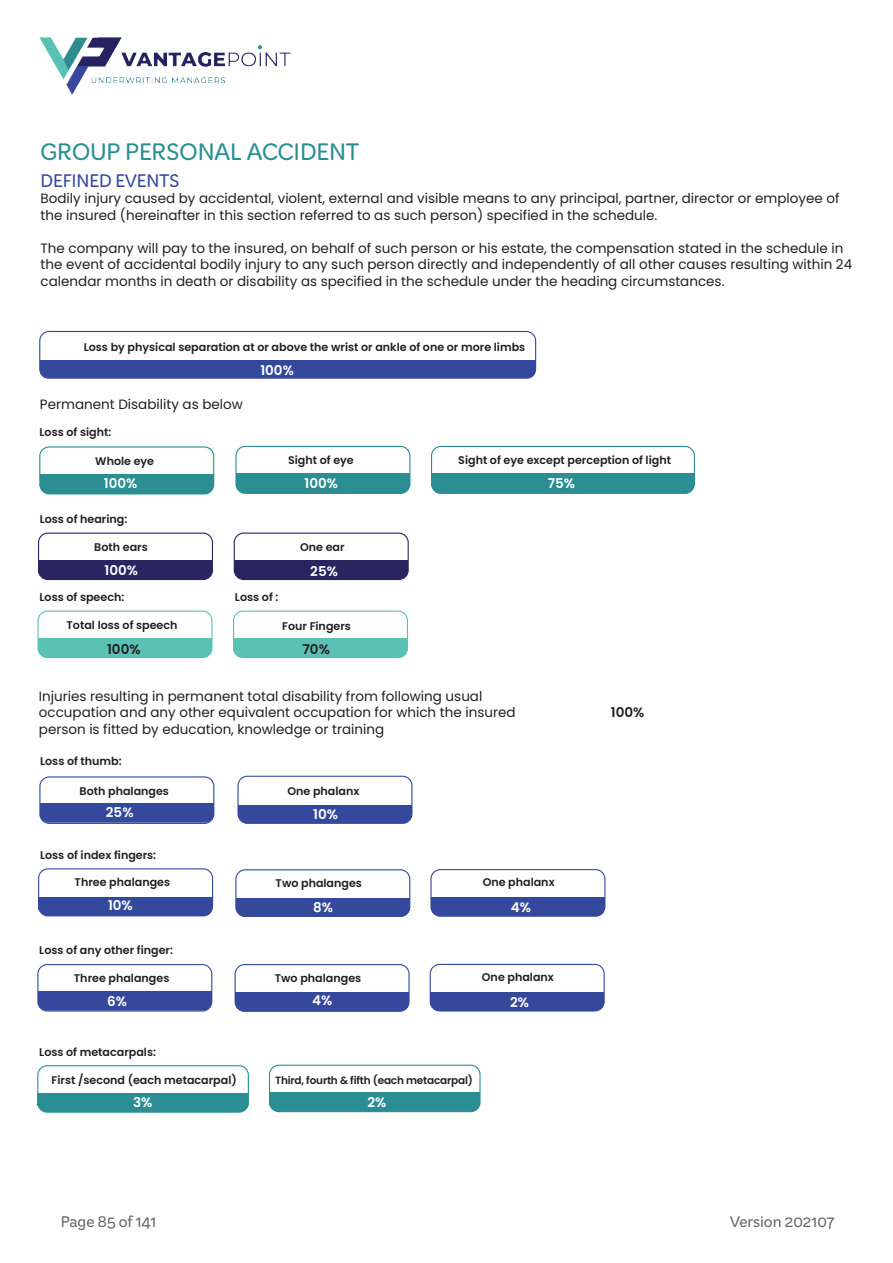
<style>
.page{position:relative;width:893px;height:1263px;background:#fff}
.page>*{position:absolute;margin:0;border:0;box-sizing:border-box;transform-origin:0 0}
.t1{font:22.5px "Kit Rounded VF";color:#2b8e92}
.t2{font:17.25px "Kit Rounded VF";letter-spacing:-.01em;color:#35499c}
.t3{font:14.55px "Kit Rounded VF";letter-spacing:-.015em;color:#676666}
.t4{font:13.5px/16.5px "Poppins";color:#231f20}
.t5{font:600 13.5px "Poppins";color:#fff}
.t6{font:600 13.5px "Poppins";color:#231f20}
.t7{font:600 11.1px "Poppins";color:#231f20}
.t8{font:600 10.5px "Poppins";letter-spacing:-.02em;color:#231f20}
</style>
<div class="page">
<img style="left:40px;top:37px;width:254px;height:59px">
<div style="left:38px;top:640px;width:174px;height:17px;background:#5ac1b4;border-radius:9px"></div>
<div style="left:38px;top:639px;width:174px;height:12px;background:#5ac1b4"></div>
<div style="left:37px;top:1065px;width:212px;height:48px;border:1px solid #2b8e92;border-radius:9px"></div>
<div style="left:38px;top:532px;width:175px;height:48px;border:1px solid #282560;border-radius:9px"></div>
<div style="left:38px;top:611px;width:175px;height:47px;border:1px solid #5ac1b4;border-radius:9px"></div>
<div style="left:38px;top:1094px;width:210px;height:18px;background:#2b8e92;border-radius:9px"></div>
<div style="left:38px;top:1093px;width:210px;height:12px;background:#2b8e92"></div>
<div style="left:39px;top:562px;width:173px;height:17px;background:#282560;border-radius:9px"></div>
<div style="left:39px;top:561px;width:173px;height:12px;background:#282560"></div>
<div style="left:235px;top:994px;width:174px;height:18px;background:#35499c;border-radius:9px"></div>
<div style="left:235px;top:993px;width:174px;height:12px;background:#35499c"></div>
<div style="left:235px;top:964px;width:175px;height:47px;border:1px solid #35499c;border-radius:9px"></div>
<div style="left:38px;top:993px;width:174px;height:18px;background:#35499c;border-radius:9px"></div>
<div style="left:38px;top:992px;width:173px;height:12px;background:#35499c"></div>
<div style="left:37px;top:964px;width:175px;height:47px;border:1px solid #35499c;border-radius:9px"></div>
<div style="left:430px;top:993px;width:174px;height:18px;background:#35499c;border-radius:9px"></div>
<div style="left:430px;top:992px;width:174px;height:12px;background:#35499c"></div>
<div style="left:430px;top:964px;width:175px;height:47px;border:1px solid #35499c;border-radius:9px"></div>
<div style="left:234px;top:532px;width:175px;height:48px;border:1px solid #282560;border-radius:9px"></div>
<div style="left:234px;top:561px;width:174px;height:18px;background:#282560;border-radius:9px"></div>
<div style="left:234px;top:560px;width:174px;height:12px;background:#282560"></div>
<div style="left:39px;top:446px;width:175px;height:48px;border:1px solid #2b8e92;border-radius:9px"></div>
<svg style="left:40px;top:477px;width:174px;height:17px"></svg>
<div style="left:40px;top:475px;width:174px;height:18px;background:#2b8e92;border-radius:9px"></div>
<div style="left:40px;top:474px;width:173px;height:12px;background:#2b8e92"></div>
<div style="left:40px;top:805px;width:174px;height:18px;background:#35499c;border-radius:9px"></div>
<div style="left:40px;top:804px;width:174px;height:12px;background:#35499c"></div>
<div style="left:39px;top:776px;width:175px;height:48px;border:1px solid #35499c;border-radius:9px"></div>
<div style="left:238px;top:806px;width:174px;height:18px;background:#35499c;border-radius:9px"></div>
<div style="left:238px;top:805px;width:174px;height:12px;background:#35499c"></div>
<div style="left:237px;top:776px;width:175px;height:47px;border:1px solid #35499c;border-radius:9px"></div>
<div style="left:39px;top:898px;width:174px;height:18px;background:#35499c;border-radius:9px"></div>
<div style="left:39px;top:898px;width:173px;height:12px;background:#35499c"></div>
<div style="left:38px;top:868px;width:175px;height:48px;border:1px solid #35499c;border-radius:9px"></div>
<div style="left:236px;top:899px;width:174px;height:18px;background:#35499c;border-radius:9px"></div>
<div style="left:236px;top:898px;width:173px;height:12px;background:#35499c"></div>
<div style="left:235px;top:869px;width:175px;height:48px;border:1px solid #35499c;border-radius:9px"></div>
<div style="left:431px;top:898px;width:174px;height:18px;background:#35499c;border-radius:9px"></div>
<div style="left:431px;top:898px;width:174px;height:12px;background:#35499c"></div>
<div style="left:430px;top:869px;width:175px;height:47px;border:1px solid #35499c;border-radius:9px"></div>
<div style="left:39px;top:331px;width:497px;height:47px;border:1px solid #35499c;border-radius:9px"></div>
<div style="left:40px;top:361px;width:496px;height:17px;background:#35499c;border-radius:8px"></div>
<div style="left:40px;top:361px;width:496px;height:5px;background:#35499c"></div>
<div style="left:235px;top:446px;width:175px;height:47px;border:1px solid #2b8e92;border-radius:9px"></div>
<div style="left:236px;top:476px;width:174px;height:18px;background:#2b8e92;border-radius:9px"></div>
<div style="left:236px;top:473px;width:174px;height:13px;background:#2b8e92"></div>
<div style="left:431px;top:446px;width:264px;height:47px;border:1px solid #2b8e92;border-radius:9px"></div>
<div style="left:432px;top:476px;width:262px;height:18px;background:#2b8e92;border-radius:9px"></div>
<div style="left:432px;top:473px;width:262px;height:13px;background:#2b8e92"></div>
<div style="left:234px;top:640px;width:173px;height:17px;background:#5ac1b4;border-radius:9px"></div>
<div style="left:234px;top:639px;width:173px;height:12px;background:#5ac1b4"></div>
<div style="left:233px;top:611px;width:175px;height:47px;border:1px solid #5ac1b4;border-radius:9px"></div>
<div style="left:269px;top:1065px;width:212px;height:47px;border:1px solid #2b8e92;border-radius:9px"></div>
<div style="left:269px;top:1093px;width:211px;height:18px;background:#2b8e92;border-radius:9px"></div>
<div style="left:269px;top:1093px;width:211px;height:12px;background:#2b8e92"></div>
<h1 class="t1" style="left:41px;top:139px;width:320px">GROUP PERSONAL ACCIDENT</h1>
<p class="t2" style="left:41px;top:171px;width:140px">DEFINED EVENTS</p>
<p class="t4" style="left:41px;top:190px;width:800px">Bodily injury caused by accidental, violent, external and visible means to any principal, partner, director or employee of the insured (hereinafter in this section referred to as such person) specified in the schedule.</p>
<p class="t4" style="left:41px;top:240px;width:813px">The company will pay to the insured, on behalf of such person or his estate, the compensation stated in the schedule in the event of accidental bodily injury to any such person directly and independently of all other causes resulting within 24 calendar months in death or disability as specified in the schedule under the heading circumstances.</p>
<p class="t7" style="left:84px;top:340px;width:443px">Loss by physical separation at or above the wrist or ankle of one or more limbs</p>
<p class="t5" style="left:260px;top:362px;width:35px">100%</p>
<p class="t4" style="left:40px;top:396px;width:204px">Permanent Disability as below</p>
<p class="t7" style="left:39px;top:426px;width:73px">Loss of sight:</p>
<p class="t7" style="left:95px;top:454px;width:60px">Whole eye</p>
<p class="t5" style="left:104px;top:476px;width:35px">100%</p>
<p class="t7" style="left:40px;top:513px;width:89px">Loss of hearing:</p>
<p class="t7" style="left:94px;top:540px;width:55px">Both ears</p>
<p class="t5" style="left:105px;top:563px;width:35px">100%</p>
<p class="t7" style="left:39px;top:591px;width:86px">Loss of speech:</p>
<p class="t7" style="left:67px;top:618px;width:112px">Total loss of speech</p>
<p class="t7" style="left:288px;top:454px;width:67px">Sight of eye</p>
<p class="t5" style="left:305px;top:475px;width:35px">100%</p>
<p class="t7" style="left:235px;top:591px;width:45px">Loss of :</p>
<p class="t7" style="left:300px;top:541px;width:46px">One ear</p>
<p class="t5" style="left:310px;top:563px;width:29px">25%</p>
<p class="t7" style="left:282px;top:620px;width:70px">Four Fingers</p>
<p class="t7" style="left:458px;top:454px;width:214px">Sight of eye except perception of light</p>
<p class="t5" style="left:548px;top:476px;width:29px">75%</p>
<p class="t6" style="left:107px;top:641px;width:35px">100%</p>
<p class="t6" style="left:303px;top:641px;width:29px">70%</p>
<p class="t4" style="left:39px;top:688px;width:478px">Injuries resulting in permanent total disability from following usual occupation and any other equivalent occupation for which the insured person is fitted by education, knowledge or training</p>
<p class="t7" style="left:40px;top:755px;width:83px">Loss of thumb:</p>
<p class="t7" style="left:80px;top:784px;width:91px">Both phalanges</p>
<p class="t5" style="left:106px;top:805px;width:29px">25%</p>
<p class="t7" style="left:40px;top:848px;width:118px">Loss of index fingers:</p>
<p class="t7" style="left:75px;top:876px;width:97px">Three phalanges</p>
<p class="t5" style="left:108px;top:897px;width:26px">10%</p>
<p class="t7" style="left:287px;top:785px;width:74px">One phalanx</p>
<p class="t5" style="left:313px;top:806px;width:26px">10%</p>
<p class="t7" style="left:276px;top:877px;width:88px">Two phalanges</p>
<p class="t5" style="left:313px;top:899px;width:21px">8%</p>
<p class="t7" style="left:39px;top:943px;width:135px">Loss of any other finger:</p>
<p class="t7" style="left:74px;top:972px;width:97px">Three phalanges</p>
<p class="t7" style="left:275px;top:972px;width:88px">Two phalanges</p>
<p class="t5" style="left:107px;top:993px;width:21px">6%</p>
<p class="t5" style="left:312px;top:992px;width:22px">4%</p>
<p class="t7" style="left:483px;top:875px;width:74px">One phalanx</p>
<p class="t5" style="left:511px;top:899px;width:22px">4%</p>
<p class="t7" style="left:482px;top:970px;width:74px">One phalanx</p>
<p class="t5" style="left:510px;top:994px;width:20px">2%</p>
<p class="t7" style="left:39px;top:1045px;width:118px">Loss of metacarpals:</p>
<p class="t7" style="left:52px;top:1074px;width:187px">First /second (each metacarpal)</p>
<p class="t5" style="left:133px;top:1095px;width:21px">3%</p>
<p class="t8" style="left:275px;top:1074px;width:199px">Third, fourth &amp; fifth (each metacarpal)</p>
<p class="t5" style="left:367px;top:1094px;width:20px">2%</p>
<p class="t6" style="left:611px;top:704px;width:35px">100%</p>
<p class="t3" style="left:61px;top:1214px;width:97px">Page 85 of 141</p>
<p class="t3" style="left:730px;top:1214px;width:106px">Version 202107</p>
</div>
